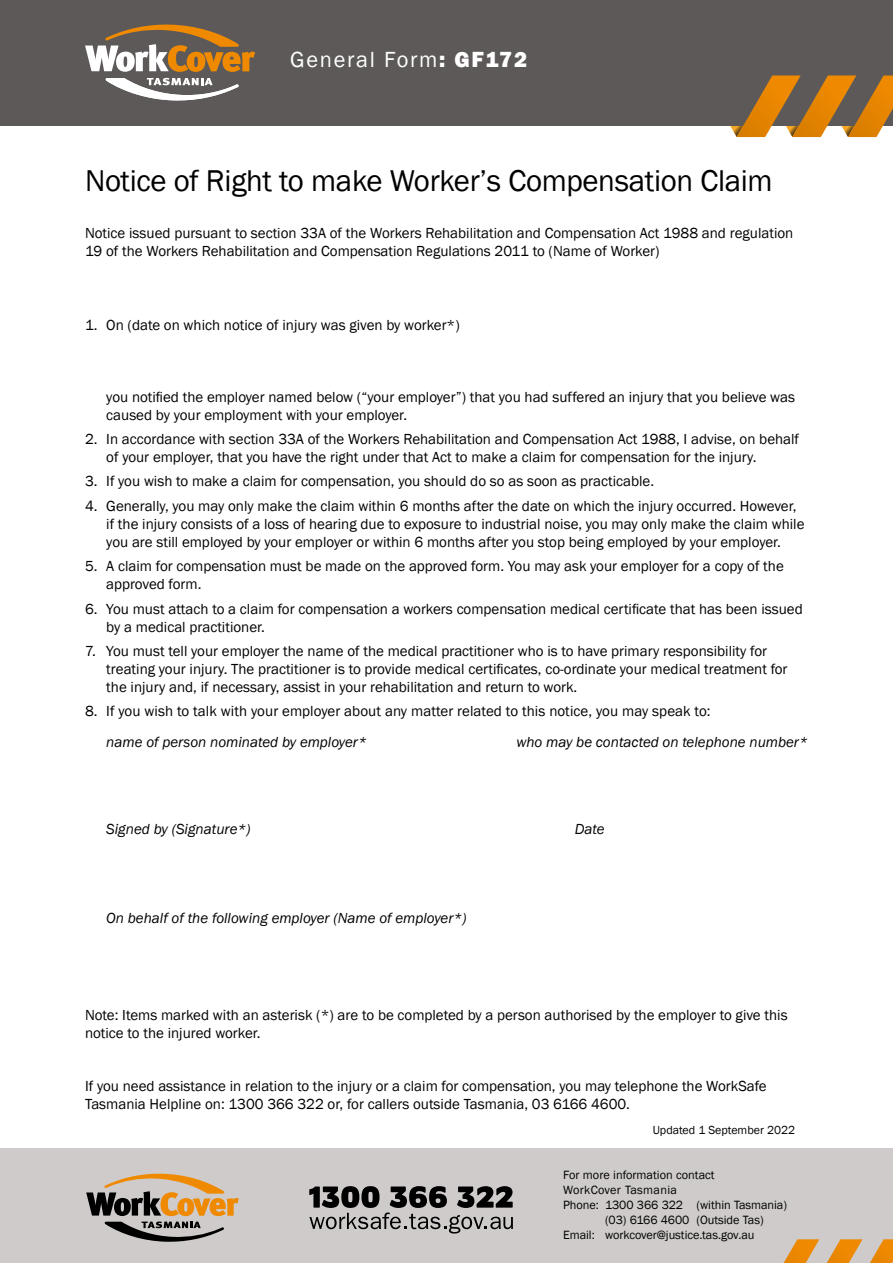
<style>
.page{position:relative;width:893px;height:1263px;background:#fff}
.page>*{position:absolute;margin:0;border:0;box-sizing:border-box;transform-origin:0 0}
.t1{font:30.9px "Franklin Gothic";letter-spacing:-.01em;color:#000}
.t2{font:22.5px "Franklin Gothic";letter-spacing:.075em;color:#fff}
.t3{font:15px/18px "Franklin Gothic";color:#000}
.t4{font:italic 15px "Franklin Gothic";color:#000}
.t5{font:12.3px "Franklin Gothic";letter-spacing:-.005em;color:#000}
.t6{font:12.3px "Franklin Gothic";letter-spacing:.025em;color:#000}
.t7{font:12px "Franklin Gothic";color:#000}
.s1{font-weight:800}
</style>
<div class="page">
<div style="left:0;top:0;width:893px;height:125px;background:#5d5958"></div>
<svg style="left:717px;top:75px;width:176px;height:62px"></svg>
<svg style="left:106px;top:78px;width:133px;height:23px"></svg>
<svg style="left:85px;top:24px;width:170px;height:48px"></svg>
<div style="left:0;top:1148px;width:893px;height:115px;background:#cecbca"></div>
<svg style="left:309px;top:1186px;width:204px;height:47px"></svg>
<svg style="left:86px;top:1173px;width:153px;height:69px"></svg>
<svg style="left:783px;top:1239px;width:110px;height:24px"></svg>
<h2 class="t2" style="left:290px;top:45px;width:239px">General Form<span class="s1">: GF172</span></h2>
<h1 class="t1" style="left:85px;top:161px;width:689px">Notice of Right to make Worker’s Compensation Claim</h1>
<p class="t3" style="left:85px;top:224px;width:710px">Notice issued pursuant to section 33A of the Workers Rehabilitation and Compensation Act 1988 and regulation<br>19 of the Workers Rehabilitation and Compensation Regulations 2011 to (Name of Worker)</p>
<p class="t3" style="left:85px;top:316px;width:376px">1. On (date on which notice of injury was given by worker*)</p>
<p class="t3" style="left:106px;top:388px;width:690px">you notified the employer named below (“your employer”) that you had suffered an injury that you believe was caused by your employment with your employer.</p>
<p class="t3" style="left:106px;top:430px;width:694px;text-indent:-21px">2. In accordance with section 33A of the Workers Rehabilitation and Compensation Act 1988, I advise, on behalf of your employer, that you have the right under that Act to make a claim for compensation for the injury.</p>
<p class="t3" style="left:85px;top:473px;width:571px">3. If you wish to make a claim for compensation, you should do so as soon as practicable.</p>
<p class="t3" style="left:106px;top:497px;width:700px;text-indent:-21px">4. Generally, you may only make the claim within 6 months after the date on which the injury occurred. However, if the injury consists of a loss of hearing due to exposure to industrial noise, you may only make the claim while you are still employed by your employer or within 6 months after you stop being employed by your employer.</p>
<p class="t3" style="left:106px;top:557px;width:679px;text-indent:-21px">5. A claim for compensation must be made on the approved form. You may ask your employer for a copy of the approved form.</p>
<p class="t3" style="left:106px;top:600px;width:698px;text-indent:-21px">6. You must attach to a claim for compensation a workers compensation medical certificate that has been issued by a medical practitioner.</p>
<p class="t3" style="left:106px;top:642px;width:683px;text-indent:-21px">7. You must tell your employer the name of the medical practitioner who is to have primary responsibility for treating your injury. The practitioner is to provide medical certificates, co-ordinate your medical treatment for the injury and, if necessary, assist in your rehabilitation and return to work.</p>
<p class="t3" style="left:85px;top:703px;width:627px">8. If you wish to talk with your employer about any matter related to this notice, you may speak to:</p>
<p class="t4" style="left:106px;top:733px;width:262px">name of person nominated by employer*</p>
<p class="t4" style="left:516px;top:733px;width:293px">who may be contacted on telephone number*</p>
<p class="t4" style="left:106px;top:819px;width:146px">Signed by (Signature*)</p>
<p class="t4" style="left:575px;top:819px;width:31px">Date</p>
<p class="t4" style="left:106px;top:908px;width:362px">On behalf of the following employer (Name of employer*)</p>
<p class="t3" style="left:85px;top:1007px;width:704px">Note: Items marked with an asterisk (*) are to be completed by a person authorised by the employer to give this notice to the injured worker.</p>
<p class="t3" style="left:85px;top:1078px;width:683px">If you need assistance in relation to the injury or a claim for compensation, you may telephone the WorkSafe<br>Tasmania Helpline on: 1300 366 322 or, for callers outside Tasmania, 03 6166 4600.</p>
<p class="t7" style="left:653px;top:1122px;width:144px">Updated 1 September 2022</p>
<p class="t5" style="left:563px;top:1167px;width:153px">For more information contact</p>
<p class="t6" style="left:563px;top:1182px;width:115px">WorkCover Tasmania</p>
<p class="t5" style="left:563px;top:1197px;width:225px">Phone: 1300 366 322 (within Tasmania)</p>
<p class="t5" style="left:605px;top:1212px;width:160px">(03) 6166 4600 (Outside Tas)</p>
<p class="t5" style="left:563px;top:1227px;width:193px">Email: workcover@justice.tas.gov.au</p>
</div>
